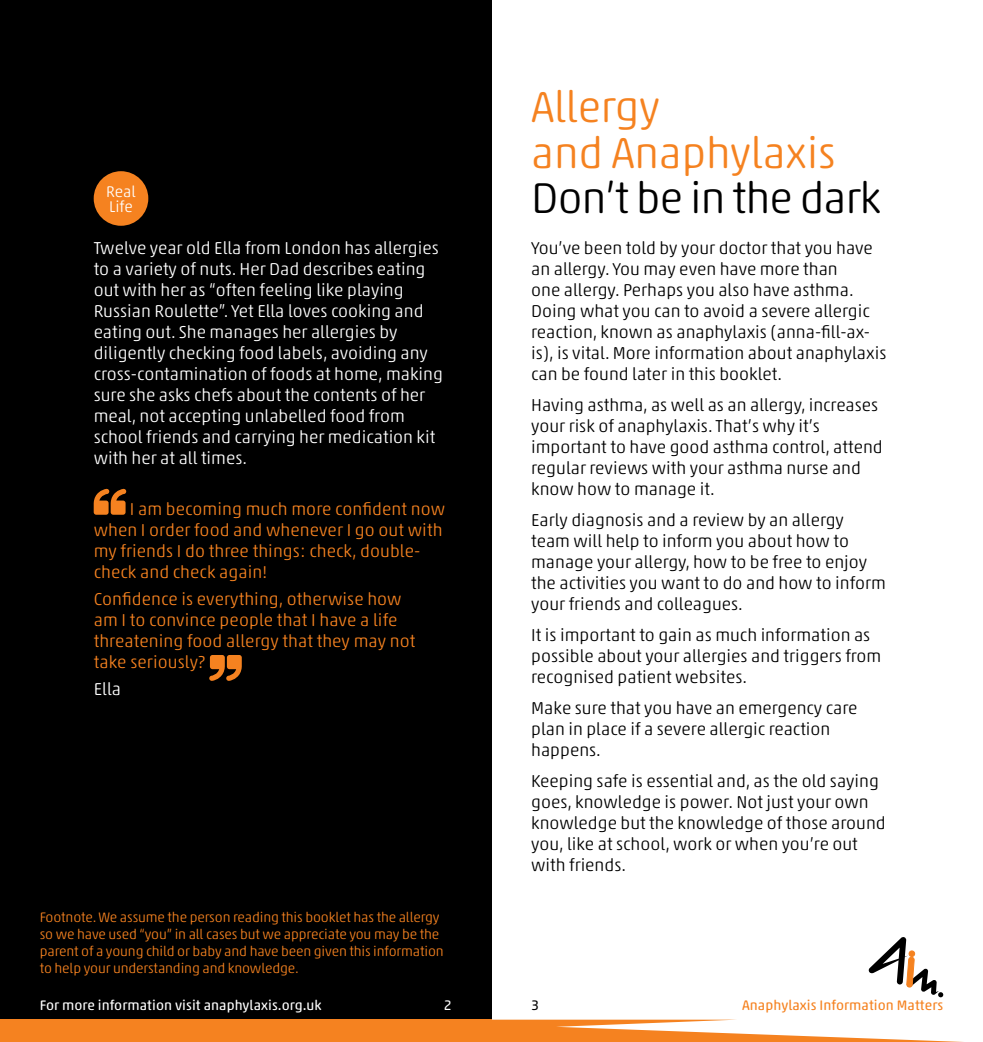
<style>
.page{position:relative;width:983px;height:1042px;background:#fff}
.page>*{position:absolute;margin:0;border:0;box-sizing:border-box;transform-origin:0 0}
.t1{font:300 43.75px/45.5px "Akko Rounded Pro";letter-spacing:-.005em;color:#f58220}
.t2{font:300 43.75px "Akko Rounded Pro";letter-spacing:-.02em;color:#000}
.t3{font:300 17.5px/21px "Akko Rounded Pro";color:#000}
.t4{font:300 17.5px/21px "Akko Rounded Pro";color:#fff}
.t5{font:300 17.5px/21px "Akko Rounded Pro";letter-spacing:.005em;color:#f58220}
.t6{font:300 15.75px/15.8px "Akko Rounded Pro";color:#fff}
.t7{font:300 14px/16.8px "Akko Rounded Pro";letter-spacing:-.01em;color:#f58220}
.t8{font:14px "Akko Rounded Pro";letter-spacing:.005em;color:#fff}
.t9{font:14px "Akko Rounded Pro";letter-spacing:.005em;color:#f58220}
.t10{font:14px "Akko Rounded Pro";color:#000}
</style>
<div class="page">
<div style="left:0;top:0;width:491px;height:1042px;background:#000"></div>
<svg style="left:868px;top:937px;width:75px;height:60px"></svg>
<svg style="left:491px;top:1019px;width:472px;height:23px"></svg>
<div style="left:0;top:1019px;width:491px;height:23px;background:#f58220"></div>
<div style="left:94px;top:171px;width:54px;height:55px;background:#f58220;border-radius:50%"></div>
<svg style="left:94px;top:489px;width:32px;height:26px"></svg>
<svg style="left:209px;top:655px;width:33px;height:26px"></svg>
<p class="t6" style="left:106px;top:183px;width:31px">Real<br>Life</p>
<p class="t4" style="left:94px;top:237px;width:350px">Twelve year old Ella from London has allergies to a variety of nuts. Her Dad describes eating out with her as “often feeling like playing Russian Roulette”. Yet Ella loves cooking and eating out. She manages her allergies by diligently checking food labels, avoiding any cross-contamination of foods at home, making sure she asks chefs about the contents of her meal, not accepting unlabelled food from school friends and carrying her medication kit with her at all times.</p>
<p class="t5" style="left:94px;top:498px;width:353px;text-indent:36px">I am becoming much more confident now when I order food and whenever I go out with my friends I do three things: check, double&shy;check and check again!</p>
<p class="t5" style="left:94px;top:588px;width:323px">Confidence is everything, otherwise how am I to convince people that I have a life threatening food allergy that they may not take seriously?</p>
<p class="t4" style="left:94px;top:679px;width:29px">Ella</p>
<p class="t7" style="left:40px;top:909px;width:405px">Footnote. We assume the person reading this booklet has the allergy so we have used “you” in all cases but we appreciate you may be the parent of a young child or baby and have been given this information to help your understanding and knowledge.</p>
<h1 class="t1" style="left:531px;top:84px;width:306px">Allergy<br>and Anaphylaxis</h1>
<h1 class="t2" style="left:531px;top:172px;width:351px">Don’t be in the dark</h1>
<p class="t3" style="left:531px;top:237px;width:357px">You’ve been told by your doctor that you have an allergy. You may even have more than<br>one allergy. Perhaps you also have asthma.<br>Doing what you can to avoid a severe allergic reaction, known as anaphylaxis (anna-fill-ax&shy;is), is vital. More information about anaphylaxis can be found later in this booklet.</p>
<p class="t3" style="left:531px;top:394px;width:353px">Having asthma, as well as an allergy, increases your risk of anaphylaxis. That’s why it’s important to have good asthma control, attend regular reviews with your asthma nurse and know how to manage it.</p>
<p class="t3" style="left:531px;top:509px;width:356px">Early diagnosis and a review by an allergy team will help to inform you about how to manage your allergy, how to be free to enjoy the activities you want to do and how to inform your friends and colleagues.</p>
<p class="t3" style="left:531px;top:624px;width:351px">It is important to gain as much information as possible about your allergies and triggers from recognised patient websites.</p>
<p class="t3" style="left:531px;top:697px;width:328px">Make sure that you have an emergency care plan in place if a severe allergic reaction happens.</p>
<p class="t3" style="left:531px;top:770px;width:356px">Keeping safe is essential and, as the old saying goes, knowledge is power. Not just your own knowledge but the knowledge of those around you, like at school, work or when you’re out with friends.</p>
<p class="t8" style="left:40px;top:996px;width:283px">For more information visit anaphylaxis.org.uk</p>
<p class="t8" style="left:444px;top:996px;width:9px">2</p>
<p class="t10" style="left:531px;top:996px;width:9px">3</p>
<p class="t9" style="left:741px;top:996px;width:203px">Anaphylaxis Information Matters</p>
</div>
